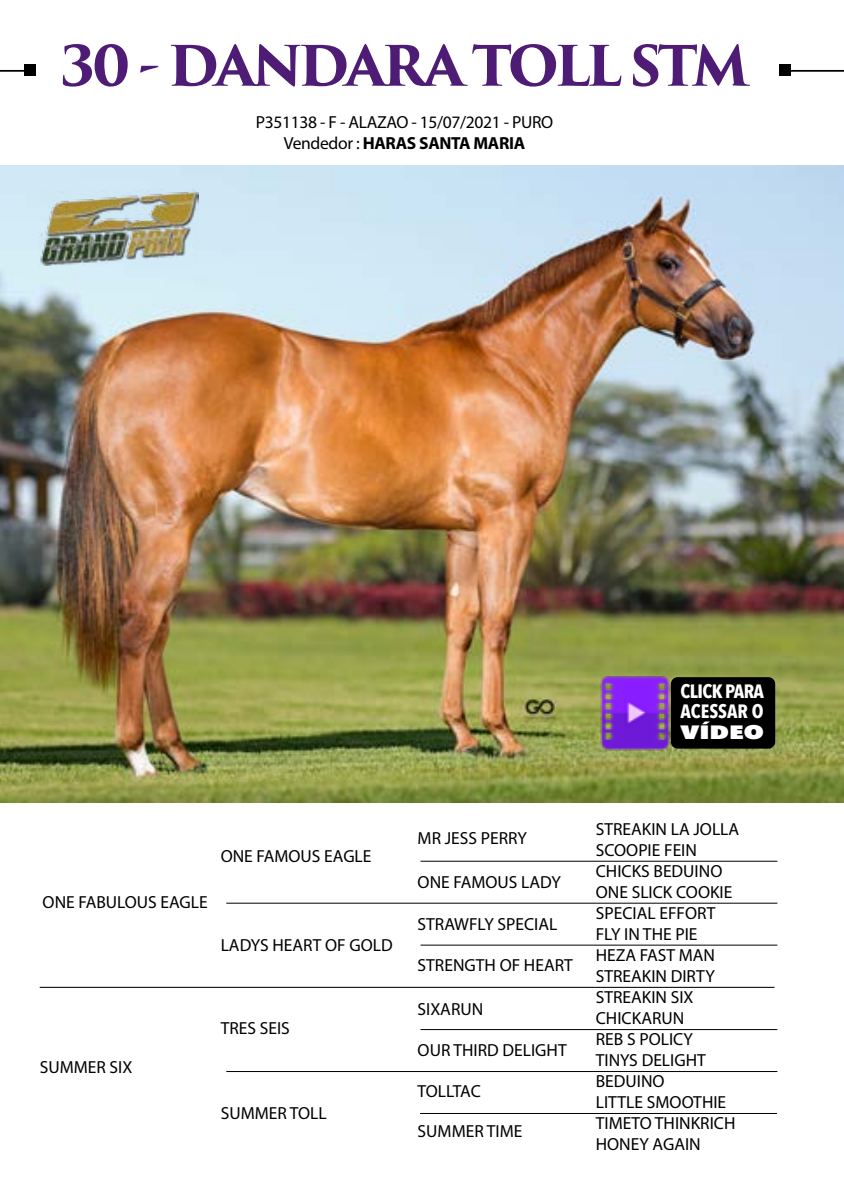
<style>
.page{position:relative;width:844px;height:1191px;background:#fff}
.page>*{position:absolute;margin:0;border:0;box-sizing:border-box;transform-origin:0 0}
.t1{font:700 54.25px "Trajan Pro 3";letter-spacing:-.08em;color:#4e1c74}
.t2{font:700 19.25px/20.7px "Avenir Next Condensed";letter-spacing:-.03em;color:#fff}
.t3{font:800 19.25px "Avenir Next Condensed";color:#fff;scale:1.63 1}
.t4{font:17.5px/21px "Myriad Pro";color:#000}
.t5{font:17.5px/21px "Myriad Pro";letter-spacing:-.02em;color:#000;text-align:center}
.s1{font-weight:700}
</style>
<div class="page">
<hr style="left:40px;top:986px;width:734px;height:2px;background:#000">
<hr style="left:226px;top:903px;width:551px;height:1px;background:#000">
<hr style="left:420px;top:861px;width:357px;height:1px;background:#000">
<hr style="left:420px;top:944px;width:357px;height:1px;background:#000">
<hr style="left:420px;top:1029px;width:357px;height:1px;background:#000">
<hr style="left:420px;top:1113px;width:356px;height:1px;background:#000">
<hr style="left:226px;top:1071px;width:551px;height:1px;background:#000">
<hr style="left:788px;top:70px;width:55px;height:2px;background:#000">
<hr style="left:0;top:70px;width:30px;height:2px;background:#000">
<div style="left:779px;top:64px;width:11px;height:12px;background:#000"></div>
<div style="left:24px;top:64px;width:11px;height:12px;background:#000"></div>
<img style="left:0;top:165px;width:842px;height:637px">
<img style="left:595px;top:673px;width:79px;height:78px">
<div style="left:670px;top:677px;width:105px;height:71px;background:#000;border-radius:7px"></div>
<img style="left:40px;top:189px;width:158px;height:76px">
<h1 class="t1" style="left:60px;top:26px;width:690px">30 - DANDARA TOLL STM</h1>
<p class="t5" style="left:256px;top:111px;width:299px">P351138 - F - ALAZAO - 15/07/2021 - PURO<br>Vendedor : <span class="s1">HARAS SANTA MARIA</span></p>
<p class="t2" style="left:680px;top:680px;width:85px">CLICK PARA<br>ACESSAR O</p>
<p class="t3" style="left:680px;top:720px;width:53px">VÍDEO</p>
<p class="t4" style="left:43px;top:891px;width:167px">ONE FABULOUS EAGLE</p>
<p class="t4" style="left:221px;top:845px;width:152px">ONE FAMOUS EAGLE</p>
<p class="t4" style="left:221px;top:934px;width:173px">LADYS HEART OF GOLD</p>
<p class="t4" style="left:40px;top:1056px;width:94px">SUMMER SIX</p>
<p class="t4" style="left:221px;top:1017px;width:71px">TRES SEIS</p>
<p class="t4" style="left:221px;top:1102px;width:107px">SUMMER TOLL</p>
<p class="t4" style="left:417px;top:827px;width:111px">MR JESS PERRY</p>
<p class="t4" style="left:417px;top:871px;width:145px">ONE FAMOUS LADY</p>
<p class="t4" style="left:417px;top:913px;width:141px">STRAWFLY SPECIAL</p>
<p class="t4" style="left:417px;top:954px;width:157px">STRENGTH OF HEART</p>
<p class="t4" style="left:417px;top:998px;width:67px">SIXARUN</p>
<p class="t4" style="left:417px;top:1039px;width:150px">OUR THIRD DELIGHT</p>
<p class="t5" style="left:417px;top:1079px;width:65px">TOLLTAC</p>
<p class="t4" style="left:417px;top:1120px;width:106px">SUMMER TIME</p>
<p class="t4" style="left:595px;top:818px;width:145px">STREAKIN LA JOLLA<br>SCOOPIE FEIN<br>CHICKS BEDUINO<br>ONE SLICK COOKIE<br>SPECIAL EFFORT<br>FLY IN THE PIE<br>HEZA FAST MAN<br>STREAKIN DIRTY<br>STREAKIN SIX<br>CHICKARUN<br>REB S POLICY<br>TINYS DELIGHT<br>BEDUINO<br>LITTLE SMOOTHIE<br>TIMETO THINKRICH<br>HONEY AGAIN</p>
</div>
